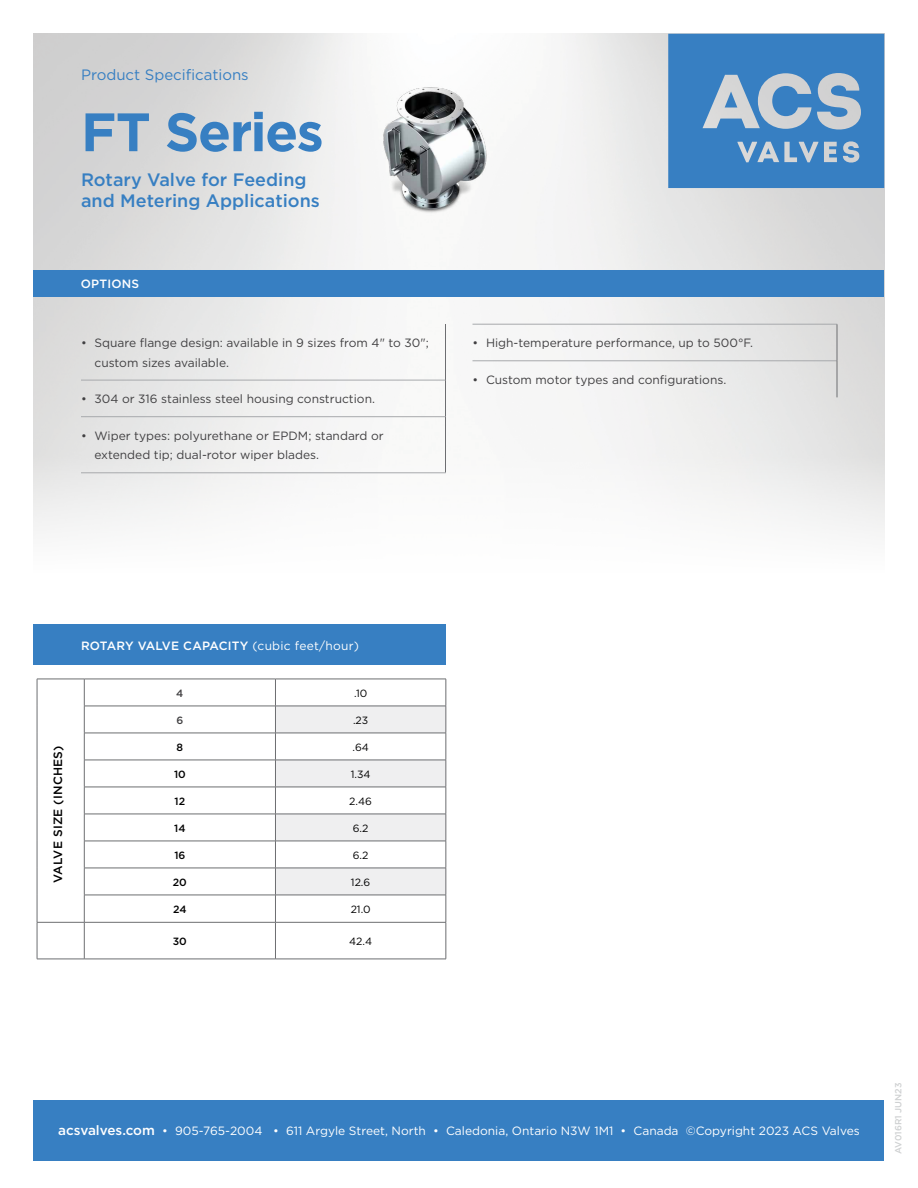
<style>
.page{position:relative;width:918px;height:1188px;background:#fff}
.page>*{position:absolute;margin:0;border:0;box-sizing:border-box;transform-origin:0 0}
.t1{font:700 54px "Gotham";letter-spacing:-.025em;color:#377fc2}
.t2{font:500 18px/21px "Gotham";color:#377fc2}
.t3{font:15px "Gotham";color:#377fc2}
.t4{font:12px/19.5px "Gotham";color:#414042}
.t5{font:12px "Gotham";color:#fff}
.t6{font:500 12px "Gotham";letter-spacing:.02em;color:#fff}
.t7{font:500 12px "Gotham";letter-spacing:.02em;color:#000}
.t8{font:10.5px "Gotham";color:#000}
.t9{font:500 10.5px "Gotham";color:#000}
.t10{font:500 10.5px "Gotham";color:#414042}
.t11{font:500 9px "Gotham";color:#cfd1d2}
.s1{font-weight:400}
.s2{font-weight:500;font-size:13.5px}
</style>
<div class="page">
<svg style="left:668px;top:34px;width:216px;height:154px;background:#548ec5"></svg>
<div style="left:33px;top:1100px;width:851px;height:61px;background:#377fc2"></div>
<div style="left:33px;top:270px;width:851px;height:27px;background:#377fc2"></div>
<hr style="left:445px;top:324px;width:1px;height:56px;background:#6d6e71">
<hr style="left:445px;top:380px;width:1px;height:37px;background:#6d6e71">
<hr style="left:445px;top:417px;width:1px;height:56px;background:#6d6e71">
<hr style="left:81px;top:380px;width:364px;height:1px;background:#a7a9ac">
<hr style="left:81px;top:416px;width:364px;height:1px;background:#a7a9ac">
<hr style="left:81px;top:473px;width:365px;height:1px;background:#a7a9ac">
<hr style="left:472px;top:324px;width:365px;height:1px;background:#a7a9ac">
<hr style="left:472px;top:361px;width:365px;height:1px;background:#a7a9ac">
<hr style="left:837px;top:324px;width:1px;height:37px;background:#6d6e71">
<hr style="left:837px;top:361px;width:1px;height:36px;background:#6d6e71">
<img style="left:353px;top:71px;width:160px;height:160px">
<div style="left:34px;top:625px;width:412px;height:40px;background:#377fc2"></div>
<svg style="left:38px;top:706px;width:237px;height:253px"></svg>
<hr style="left:84px;top:679px;width:191px;height:1px;background:#6d6e71">
<hr style="left:84px;top:706px;width:191px;height:1px;background:#6d6e71">
<hr style="left:84px;top:733px;width:191px;height:1px;background:#6d6e71">
<hr style="left:84px;top:760px;width:191px;height:1px;background:#6d6e71">
<hr style="left:84px;top:787px;width:191px;height:1px;background:#6d6e71">
<hr style="left:84px;top:814px;width:191px;height:1px;background:#6d6e71">
<hr style="left:84px;top:841px;width:191px;height:1px;background:#6d6e71">
<hr style="left:84px;top:868px;width:191px;height:1px;background:#6d6e71">
<hr style="left:84px;top:895px;width:191px;height:1px;background:#6d6e71">
<svg style="left:275px;top:679px;width:172px;height:243px"></svg>
<hr style="left:84px;top:922px;width:191px;height:1px;background:#6d6e71">
<hr style="left:275px;top:922px;width:171px;height:1px;background:#6d6e71">
<hr style="left:275px;top:923px;width:1px;height:36px;background:#6d6e71">
<hr style="left:446px;top:923px;width:1px;height:36px;background:#6d6e71">
<svg style="left:37px;top:680px;width:1px;height:242px"></svg>
<svg style="left:84px;top:679px;width:1px;height:243px"></svg>
<hr style="left:37px;top:923px;width:1px;height:36px;background:#6d6e71">
<hr style="left:84px;top:923px;width:1px;height:36px;background:#6d6e71">
<hr style="left:275px;top:959px;width:171px;height:1px;background:#6d6e71">
<hr style="left:37px;top:959px;width:47px;height:1px;background:#6d6e71">
<hr style="left:84px;top:959px;width:191px;height:1px;background:#6d6e71">
<hr style="left:37px;top:679px;width:47px;height:1px;background:#6d6e71">
<hr style="left:37px;top:922px;width:47px;height:1px;background:#6d6e71">
<p class="t3" style="left:81px;top:65px;width:169px">Product Specifications</p>
<h1 class="t1" style="left:81px;top:96px;width:244px">FT Series</h1>
<h2 class="t2" style="left:81px;top:169px;width:240px">Rotary Valve for Feeding and Metering Applications</h2>
<p class="t6" style="left:81px;top:276px;width:60px">OPTIONS</p>
<p class="t4" style="left:94px;top:333px;width:336px;text-indent:-14px">• Square flange design: available in 9 sizes from 4" to 30"; custom sizes available.</p>
<p class="t4" style="left:81px;top:389px;width:296px">• 304 or 316 stainless steel housing construction.</p>
<p class="t4" style="left:94px;top:426px;width:291px;text-indent:-14px">• Wiper types: polyurethane or EPDM; standard or extended tip; dual-rotor wiper blades.</p>
<p class="t4" style="left:472px;top:333px;width:282px">• High-temperature performance, up to 500°F.</p>
<p class="t4" style="left:472px;top:370px;width:255px">• Custom motor types and configurations.</p>
<p class="t7" style="left:50px;top:883px;width:139px;rotate:-90deg">VALVE SIZE (INCHES)</p>
<p class="t6" style="left:81px;top:638px;width:280px">ROTARY VALVE CAPACITY <span class="s1">(cubic feet/hour)</span></p>
<p class="t10" style="left:176px;top:686px;width:9px">4</p>
<p class="t8" style="left:354px;top:686px;width:15px">.10</p>
<p class="t10" style="left:176px;top:713px;width:8px">6</p>
<p class="t8" style="left:353px;top:713px;width:17px">.23</p>
<p class="t9" style="left:177px;top:740px;width:8px">8</p>
<p class="t8" style="left:352px;top:740px;width:18px">.64</p>
<p class="t9" style="left:174px;top:767px;width:13px">10</p>
<p class="t8" style="left:351px;top:767px;width:21px">1.34</p>
<p class="t9" style="left:175px;top:794px;width:12px">12</p>
<p class="t8" style="left:349px;top:794px;width:24px">2.46</p>
<p class="t9" style="left:174px;top:821px;width:13px">14</p>
<p class="t8" style="left:353px;top:821px;width:17px">6.2</p>
<p class="t9" style="left:174px;top:848px;width:13px">16</p>
<p class="t8" style="left:353px;top:848px;width:17px">6.2</p>
<p class="t9" style="left:173px;top:875px;width:16px">20</p>
<p class="t8" style="left:351px;top:875px;width:21px">12.6</p>
<p class="t9" style="left:173px;top:902px;width:15px">24</p>
<p class="t8" style="left:351px;top:902px;width:21px">21.0</p>
<p class="t9" style="left:173px;top:934px;width:16px">30</p>
<p class="t8" style="left:349px;top:934px;width:24px">42.4</p>
<p class="t5" style="left:58px;top:1123px;width:803px"><span class="s2">acsvalves.com</span> • 905-765-2004 • 611 Argyle Street, North • Caledonia, Ontario N3W 1M1 • Canada ©Copyright 2023 ACS Valves</p>
<p class="t11" style="left:892px;top:1154px;width:73px;rotate:-90deg">AV016R1 JUN23</p>
</div>
